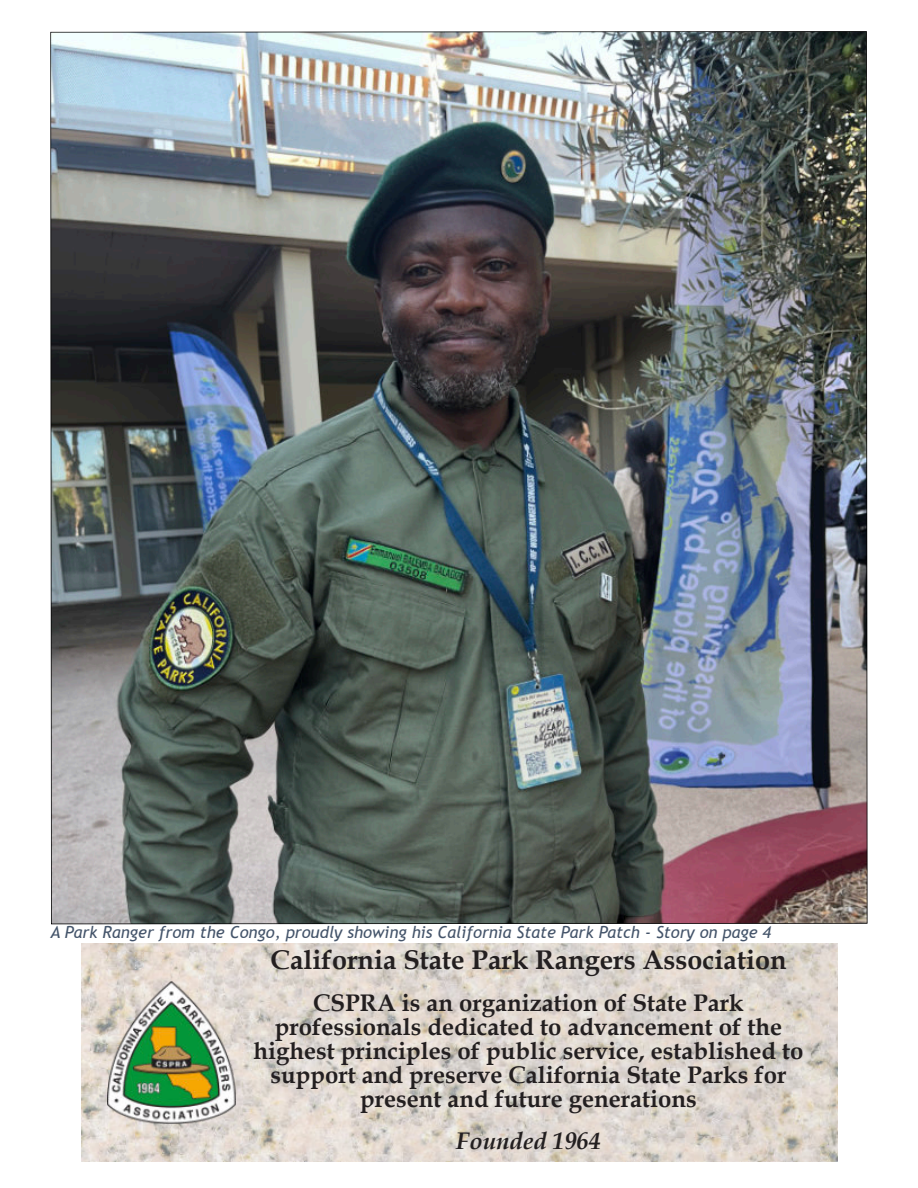
<style>
.page{position:relative;width:918px;height:1188px;background:#fff}
.page>*{position:absolute;margin:0;border:0;box-sizing:border-box;transform-origin:0 0}
.t1{font:700 27px "Book Antiqua";color:#231f20}
.t2{font:700 24px/24px "Book Antiqua";color:#231f20;text-align:center}
.t3{font:italic 700 24px "Book Antiqua";color:#231f20}
.t4{font:italic 16.5px "Trebuchet MS";color:#44546a}
</style>
<div class="page">
<img style="left:81px;top:943px;width:756px;height:218px">
<img style="left:107px;top:981px;width:128px;height:142px">
<img style="left:50px;top:31px;width:818px;height:893px">
<p class="t4" style="left:50px;top:926px;width:722px">A Park Ranger from the Congo, proudly showing his California State Park Patch - Story on page 4</p>
<p class="t1" style="left:271px;top:950px;width:517px">California State Park Rangers Association</p>
<p class="t2" style="left:254px;top:994px;width:551px">CSPRA is an organization of State Park professionals dedicated to advancement of the highest principles of public service, established to support and preserve California State Parks for present and future generations</p>
<p class="t3" style="left:456px;top:1132px;width:146px">Founded 1964</p>
</div>
